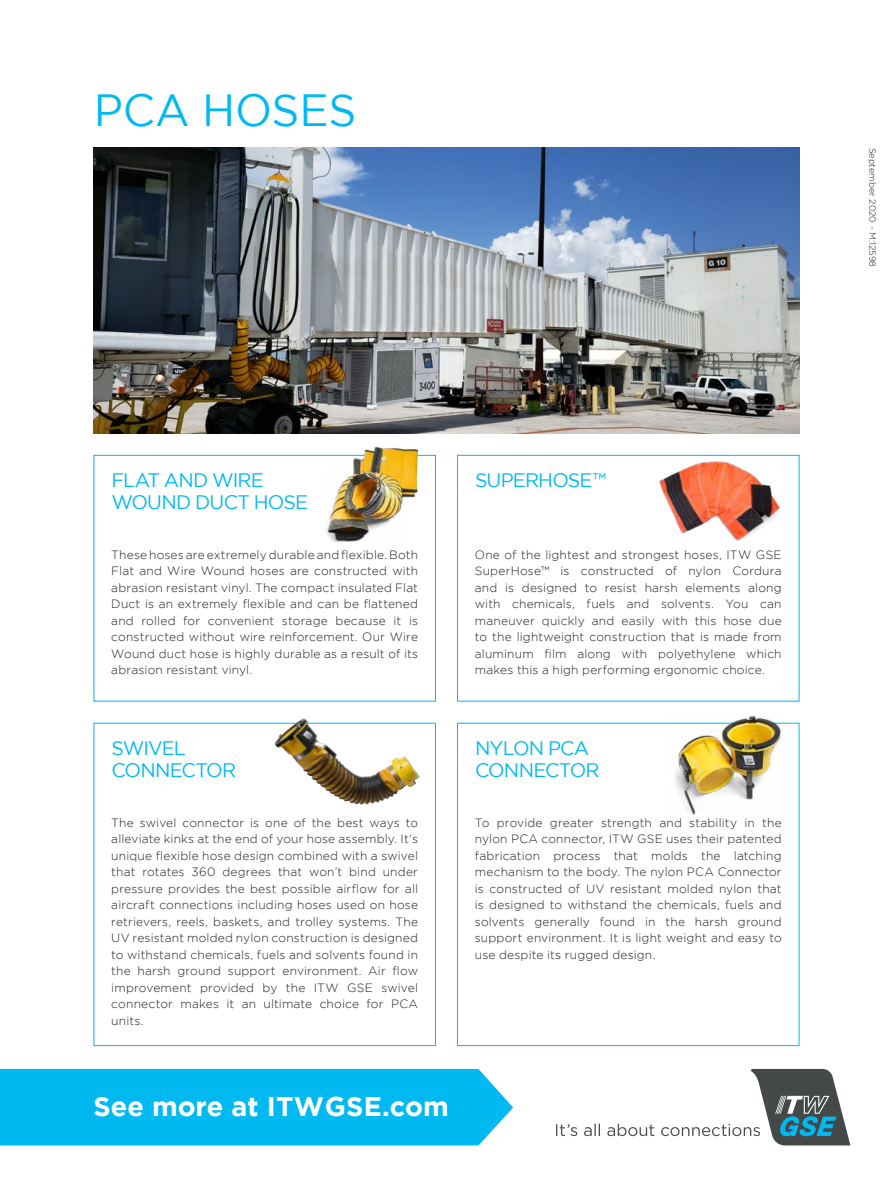
<style>
.page{position:relative;width:893px;height:1188px;background:#fff}
.page>*{position:absolute;margin:0;border:0;box-sizing:border-box;transform-origin:0 0}
.t1{font:45px "Gotham";color:#00b9f1}
.t2{font:700 27px "Gotham";color:#fff}
.t3{font:19.5px/22.5px "Gotham";letter-spacing:-.04em;color:#00b9f1}
.t4{font:300 12px/16.5px "Gotham";letter-spacing:.015em;color:#221f1f;text-align:justify}
.t5{font:300 9px "Gotham";color:#221f1f}
</style>
<div class="page">
<svg style="left:556px;top:1069px;width:294px;height:76px"></svg>
<div style="left:94px;top:455px;width:342px;height:247px;border:1px solid #00b9f1"></div>
<div style="left:94px;top:723px;width:342px;height:323px;border:1px solid #00b9f1"></div>
<div style="left:457px;top:455px;width:342px;height:247px;border:1px solid #00b9f1"></div>
<div style="left:457px;top:723px;width:342px;height:323px;border:1px solid #00b9f1"></div>
<img style="left:94px;top:148px;width:705px;height:286px">
<div style="left:0;top:1069px;width:513px;height:76px;background:#00b9f1"></div>
<img style="left:659px;top:461px;width:121px;height:80px">
<img style="left:275px;top:720px;width:121px;height:85px">
<img style="left:669px;top:716px;width:114px;height:99px">
<img style="left:350px;top:446px;width:69px;height:52px">
<img style="left:327px;top:469px;width:76px;height:74px">
<h1 class="t1" style="left:94px;top:94px;width:264px">PCA HOSES</h1>
<h3 class="t3" style="left:111px;top:470px;width:198px">FLAT AND WIRE<br>WOUND DUCT HOSE</h3>
<p class="t4" style="left:111px;top:546px;width:308px">These hoses are extremely durable and flexible. Both Flat and Wire Wound hoses are constructed with abrasion resistant vinyl. The compact insulated Flat Duct is an extremely flexible and can be flattened and rolled for convenient storage because it is constructed without wire reinforcement. Our Wire Wound duct hose is highly durable as a result of its abrasion resistant vinyl.</p>
<h3 class="t3" style="left:111px;top:738px;width:126px">SWIVEL<br>CONNECTOR</h3>
<p class="t4" style="left:111px;top:814px;width:308px">The swivel connector is one of the best ways to alleviate kinks at the end of your hose assembly. It‘s unique flexible hose design combined with a swivel that rotates 360 degrees that won’t bind under pressure provides the best possible airflow for all aircraft connections including hoses used on hose retrievers, reels, baskets, and trolley systems. The UV resistant molded nylon construction is designed to withstand chemicals, fuels and solvents found in the harsh ground support environment. Air flow improvement provided by the ITW GSE swivel connector makes it an ultimate choice for PCA units.</p>
<h3 class="t3" style="left:475px;top:470px;width:133px">SUPERHOSE™</h3>
<p class="t4" style="left:475px;top:546px;width:308px">One of the lightest and strongest hoses, ITW GSE SuperHose™ is constructed of nylon Cordura and is designed to resist harsh elements along with chemicals, fuels and solvents. You can maneuver quickly and easily with this hose due to the lightweight construction that is made from aluminum film along with polyethylene which makes this a high performing ergonomic choice.</p>
<h3 class="t3" style="left:475px;top:738px;width:126px">NYLON PCA<br>CONNECTOR</h3>
<p class="t4" style="left:475px;top:814px;width:308px">To provide greater strength and stability in the nylon PCA connector, ITW GSE uses their patented fabrication process that molds the latching mechanism to the body. The nylon PCA Connector is constructed of UV resistant molded nylon that is designed to withstand the chemicals, fuels and solvents generally found in the harsh ground support environment. It is light weight and easy to use despite its rugged design.</p>
<h2 class="t2" style="left:94px;top:1091px;width:357px">See more at ITWGSE.com</h2>
<p class="t5" style="left:876px;top:148px;width:121px;rotate:90deg">September 2020 - M:12598</p>
</div>
